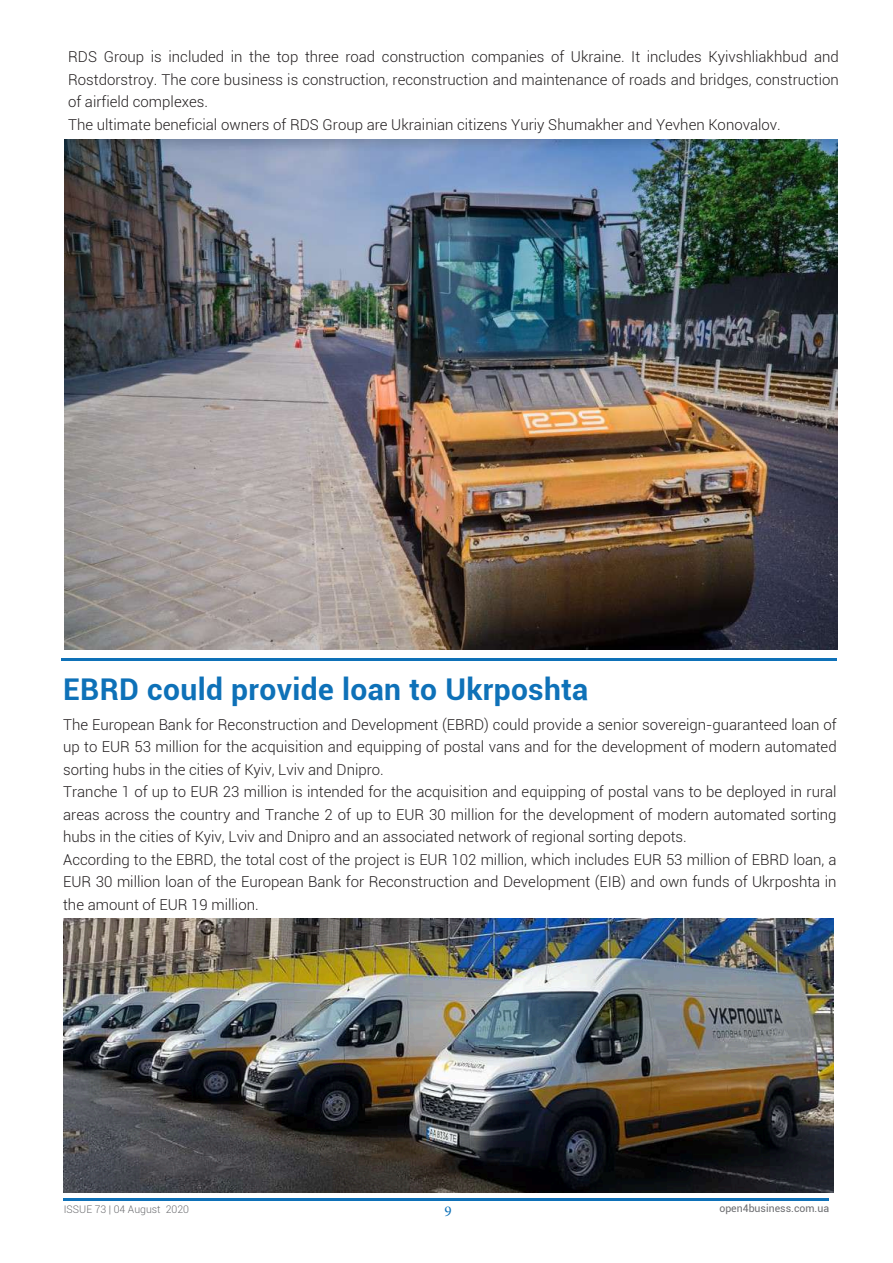
<style>
.page{position:relative;width:893px;height:1263px;background:#fff}
.page>*{position:absolute;margin:0;border:0;box-sizing:border-box;transform-origin:0 0}
.t1{font:700 30px "Roboto";letter-spacing:.01em;color:#0e71b8}
.t2{font:300 15px/22.5px "Roboto";color:#231f20}
.t3{font:15px "Minion Pro";color:#0e71b8}
.t4{font:300 10.5px "Roboto";color:#6c6d70}
.t5{font:10.5px "Roboto";color:#6c6d70}
</style>
<div class="page">
<hr style="left:64px;top:1198px;width:765px;height:3px;background:#0e71b8">
<hr style="left:61px;top:658px;width:775px;height:3px;background:#0e71b8">
<img style="left:64px;top:139px;width:774px;height:510px">
<img style="left:63px;top:919px;width:770px;height:273px">
<p class="t2" style="left:68px;top:45px;width:772px">RDS Group is included in the top three road construction companies of Ukraine. It includes Kyivshliakhbud and Rostdorstroy. The core business is construction, reconstruction and maintenance of roads and bridges, construction of airfield complexes.<br>The ultimate beneficial owners of RDS Group are Ukrainian citizens Yuriy Shumakher and Yevhen Konovalov.</p>
<h1 class="t1" style="left:63px;top:668px;width:527px">EBRD could provide loan to Ukrposhta</h1>
<p class="t2" style="left:63px;top:712px;width:775px">The European Bank for Reconstruction and Development (EBRD) could provide a senior sovereign-guaranteed loan of up to EUR 53 million for the acquisition and equipping of postal vans and for the development of modern automated sorting hubs in the cities of Kyiv, Lviv and Dnipro.<br>Tranche 1 of up to EUR 23 million is intended for the acquisition and equipping of postal vans to be deployed in rural areas across the country and Tranche 2 of up to EUR 30 million for the development of modern automated sorting hubs in the cities of Kyiv, Lviv and Dnipro and an associated network of regional sorting depots.<br>According to the EBRD, the total cost of the project is EUR 102 million, which includes EUR 53 million of EBRD loan, a EUR 30 million loan of the European Bank for Reconstruction and Development (EIB) and own funds of Ukrposhta in the amount of EUR 19 million.</p>
<p class="t4" style="left:64px;top:1201px;width:127px">ISSUE 73 | 04 August 2020</p>
<p class="t5" style="left:719px;top:1201px;width:111px">open4business.com.ua</p>
<p class="t3" style="left:445px;top:1201px;width:9px">9</p>
</div>
